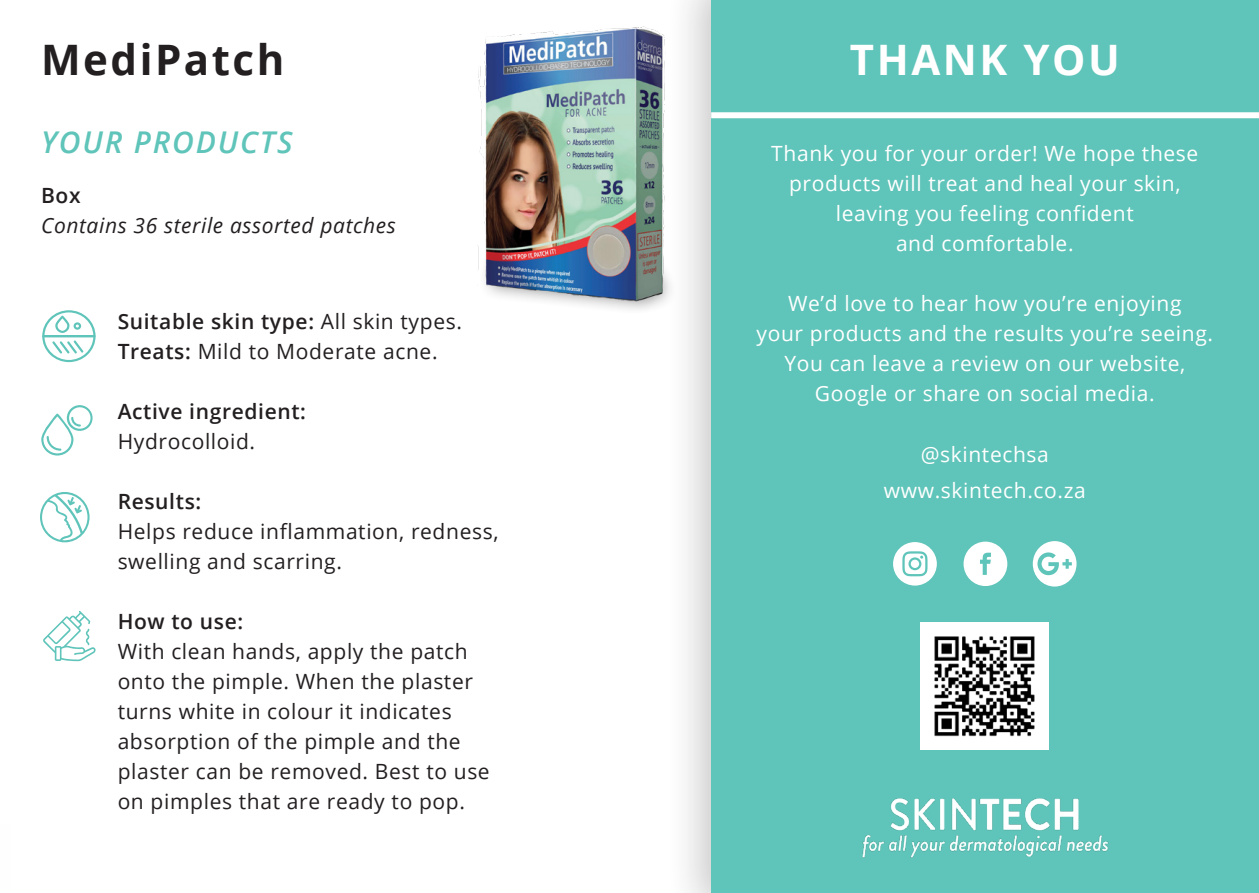
<style>
.page{position:relative;width:1259px;height:893px;background:#fff}
.page>*{position:absolute;margin:0;border:0;box-sizing:border-box;transform-origin:0 0}
.t1{font:700 42px "Open Sans";letter-spacing:.06em;color:#231f20}
.t2{font:700 42px "Open Sans";letter-spacing:.06em;color:#fff}
.t3{font:italic 600 30px "Open Sans";letter-spacing:.06em;color:#5fc4b9}
.t4{font:21px/30px "Open Sans";letter-spacing:.03em;color:#fff;text-align:center}
.t5{font:21px/30px "Open Sans";letter-spacing:.03em;color:#231f20}
.t6{font:600 21px "Open Sans";letter-spacing:.03em;color:#231f20}
.t7{font:italic 21px/30px "Open Sans";letter-spacing:.03em;color:#231f20}
.s1{font-weight:600;font-style:normal}
.s2{font-weight:400}
.s3{font-weight:600}
</style>
<div class="page">
<img style="left:477px;top:26px;width:188px;height:282px">
<div style="left:665px;top:0;width:594px;height:893px;background:#231f20;opacity:.25"></div>
<div style="left:711px;top:0;width:548px;height:893px;background:#5fc4b9"></div>
<img style="left:921px;top:622px;width:127px;height:128px">
<svg style="left:40px;top:492px;width:50px;height:50px"></svg>
<svg style="left:42px;top:310px;width:54px;height:52px"></svg>
<svg style="left:41px;top:405px;width:52px;height:50px"></svg>
<svg style="left:43px;top:611px;width:53px;height:50px"></svg>
<div style="left:711px;top:112px;width:548px;height:6px;background:#fff"></div>
<img style="left:862px;top:798px;width:246px;height:60px">
<svg style="left:893px;top:542px;width:44px;height:44px"></svg>
<div style="left:963px;top:542px;width:44px;height:44px;background:#fff;border-radius:50%"></div>
<svg style="left:980px;top:553px;width:11px;height:22px"></svg>
<svg style="left:1032px;top:541px;width:44px;height:46px"></svg>
<p class="t1" style="left:41px;top:30px;width:245px">MediPatch</p>
<p class="t3" style="left:41px;top:121px;width:253px">YOUR PRODUCTS</p>
<p class="t7" style="left:41px;top:180px;width:356px"><span class="s1">Box<br></span>Contains 36 sterile assorted patches</p>
<p class="t6" style="left:118px;top:307px;width:346px">Suitable skin type: <span class="s2">All skin types.</span></p>
<p class="t5" style="left:118px;top:336px;width:321px"><span class="s3">Treats:</span> Mild to Moderate acne.</p>
<p class="t6" style="left:118px;top:397px;width:190px">Active ingredient:</p>
<p class="t5" style="left:118px;top:426px;width:139px">Hydrocolloid.</p>
<p class="t6" style="left:118px;top:487px;width:85px">Results:</p>
<p class="t5" style="left:118px;top:516px;width:382px">Helps reduce inflammation, redness, swelling and scarring.</p>
<p class="t6" style="left:118px;top:607px;width:127px">How to use:</p>
<p class="t5" style="left:118px;top:636px;width:373px">With clean hands, apply the patch onto the pimple. When the plaster turns white in colour it indicates absorption of the pimple and the plaster can be removed. Best to use on pimples that are ready to pop.</p>
<p class="t2" style="left:850px;top:30px;width:271px">THANK YOU</p>
<p class="t4" style="left:771px;top:138px;width:428px">Thank you for your order! We hope these products will treat and heal your skin, leaving you feeling confident<br>and comfortable.</p>
<p class="t4" style="left:756px;top:288px;width:458px">We’d love to hear how you’re enjoying<br>your products and the results you’re seeing.<br>You can leave a review on our website, Google or share on social media.</p>
<p class="t4" style="left:920px;top:438px;width:130px">@skintechsa</p>
<p class="t4" style="left:884px;top:474px;width:203px">www.skintech.co.za</p>
</div>
